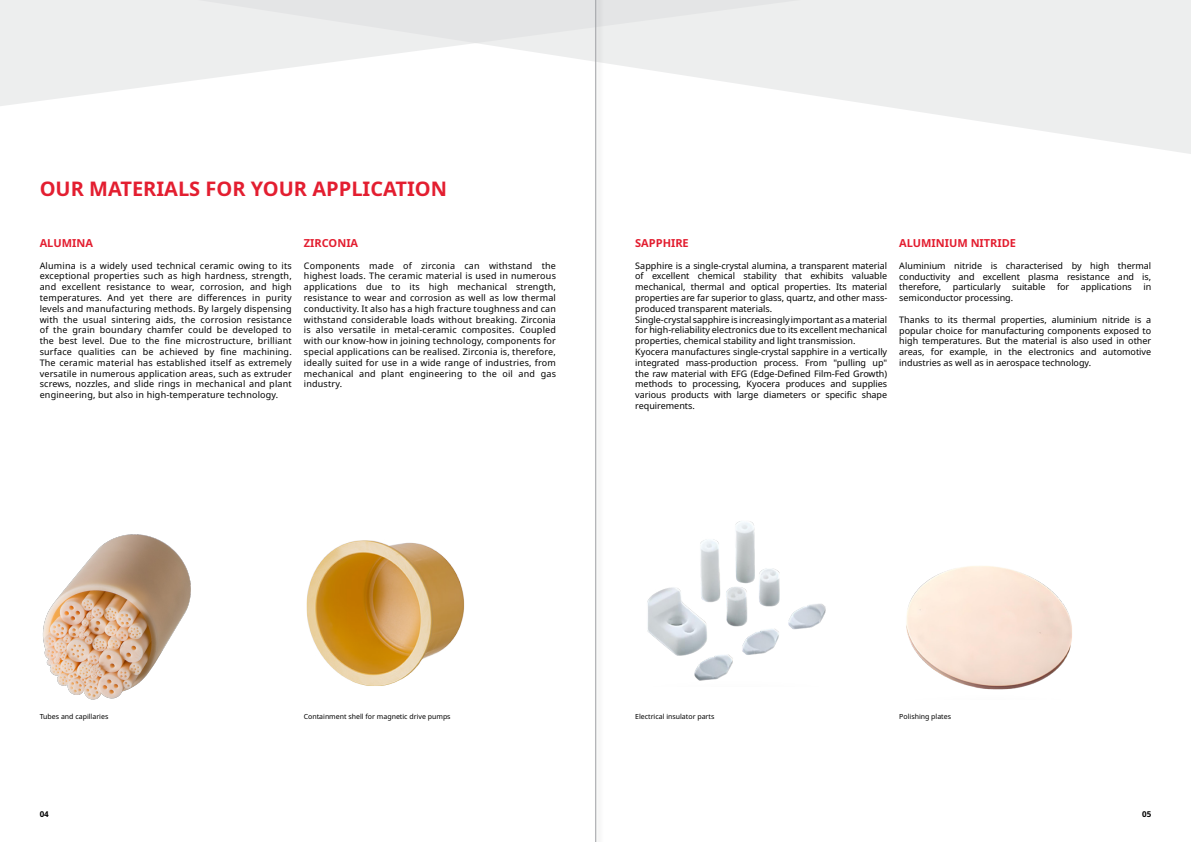
<style>
.page{position:relative;width:1191px;height:842px;background:#fff}
.page>*{position:absolute;margin:0;border:0;box-sizing:border-box;transform-origin:0 0}
.t1{font:700 20px "Noto Sans";color:#e31e30}
.t2{font:700 11px "Noto Sans";color:#e31e30}
.t3{font:9px/10.8px "Noto Sans";color:#000;text-align:justify}
.t4{font:700 8px "Noto Sans";color:#000}
.t5{font:7px "Noto Sans";color:#000}
</style>
<div class="page">
<svg style="left:891px;top:0;width:300px;height:154px;fill:#edeeee"></svg>
<svg style="left:0;top:0;width:987px;height:107px;fill:#edeeee"></svg>
<img style="left:43px;top:534px;width:148px;height:165px">
<img style="left:306px;top:540px;width:159px;height:146px">
<img style="left:647px;top:521px;width:179px;height:160px">
<img style="left:906px;top:566px;width:166px;height:124px">
<div style="left:594px;top:0;width:10px;height:842px;background:#000;opacity:.4"></div>
<hr style="left:595px;top:0;width:1px;height:842px;background:#9d9fa2">
<h1 class="t1" style="left:40px;top:174px;width:409px">OUR MATERIALS FOR YOUR APPLICATION</h1>
<p class="t2" style="left:40px;top:235px;width:55px">ALUMINA</p>
<p class="t3" style="left:40px;top:260px;width:253px">Alumina is a widely used technical ceramic owing to its exceptional properties such as high hardness, strength, and excellent resistance to wear, corrosion, and high temperatures. And yet there are differences in purity levels and manufacturing methods. By largely dispensing with the usual sintering aids, the corrosion resistance of the grain boundary chamfer could be developed to the best level. Due to the fine microstructure, brilliant surface qualities can be achieved by fine machining.<br>The ceramic material has established itself as extremely versatile in numerous application areas, such as extruder screws, nozzles, and slide rings in mechanical and plant engineering, but also in high-temperature technology.</p>
<p class="t2" style="left:304px;top:235px;width:56px">ZIRCONIA</p>
<p class="t3" style="left:304px;top:260px;width:253px">Components made of zirconia can withstand the highest loads. The ceramic material is used in numerous applications due to its high mechanical strength, resistance to wear and corrosion as well as low thermal conductivity. It also has a high fracture toughness and can withstand considerable loads without breaking. Zirconia is also versatile in metal-ceramic composites. Coupled with our know-how in joining technology, components for special applications can be realised. Zirconia is, therefore, ideally suited for use in a wide range of industries, from mechanical and plant engineering to the oil and gas industry.</p>
<p class="t2" style="left:635px;top:235px;width:55px">SAPPHIRE</p>
<p class="t3" style="left:635px;top:260px;width:253px;text-align:left">Sapphire is a single-crystal alumina, a transparent material of excellent chemical stability that exhibits valuable mechanical, thermal and optical properties. Its material properties are far superior to glass, quartz, and other mass&shy;produced transparent materials.<br>Single-crystal sapphire is increasingly important as a material for high-reliability electronics due to its excellent mechanical properties, chemical stability and light transmission.<br>Kyocera manufactures single-crystal sapphire in a vertically integrated mass-production process. From "pulling up" the raw material with EFG (Edge-Defined Film-Fed Growth) methods to processing, Kyocera produces and supplies various products with large diameters or specific shape requirements.</p>
<p class="t2" style="left:899px;top:235px;width:118px">ALUMINIUM NITRIDE</p>
<p class="t3" style="left:899px;top:260px;width:253px">Aluminium nitride is characterised by high thermal conductivity and excellent plasma resistance and is, therefore,</p>
<p class="t3" style="left:952px;top:282px;width:49px">particularly</p>
<p class="t3" style="left:1012px;top:282px;width:35px">suitable</p>
<p class="t3" style="left:1057px;top:282px;width:14px">for</p>
<p class="t3" style="left:1080px;top:282px;width:53px">applications</p>
<p class="t3" style="left:1143px;top:282px;width:9px">in</p>
<p class="t3" style="left:899px;top:293px;width:115px">semiconductor processing.</p>
<p class="t3" style="left:899px;top:314px;width:253px">Thanks to its thermal properties, aluminium nitride is a popular choice for manufacturing components exposed to high temperatures. But the material is also used in other areas, for example, in the electronics and automotive industries as well as in aerospace technology.</p>
<p class="t5" style="left:40px;top:712px;width:70px">Tubes and capillaries</p>
<p class="t5" style="left:304px;top:712px;width:148px">Containment shell for magnetic drive pumps</p>
<p class="t5" style="left:635px;top:712px;width:81px">Electrical insulator parts</p>
<p class="t5" style="left:899px;top:712px;width:53px">Polishing plates</p>
<p class="t4" style="left:40px;top:809px;width:11px">04</p>
<p class="t4" style="left:1142px;top:809px;width:11px">05</p>
</div>
